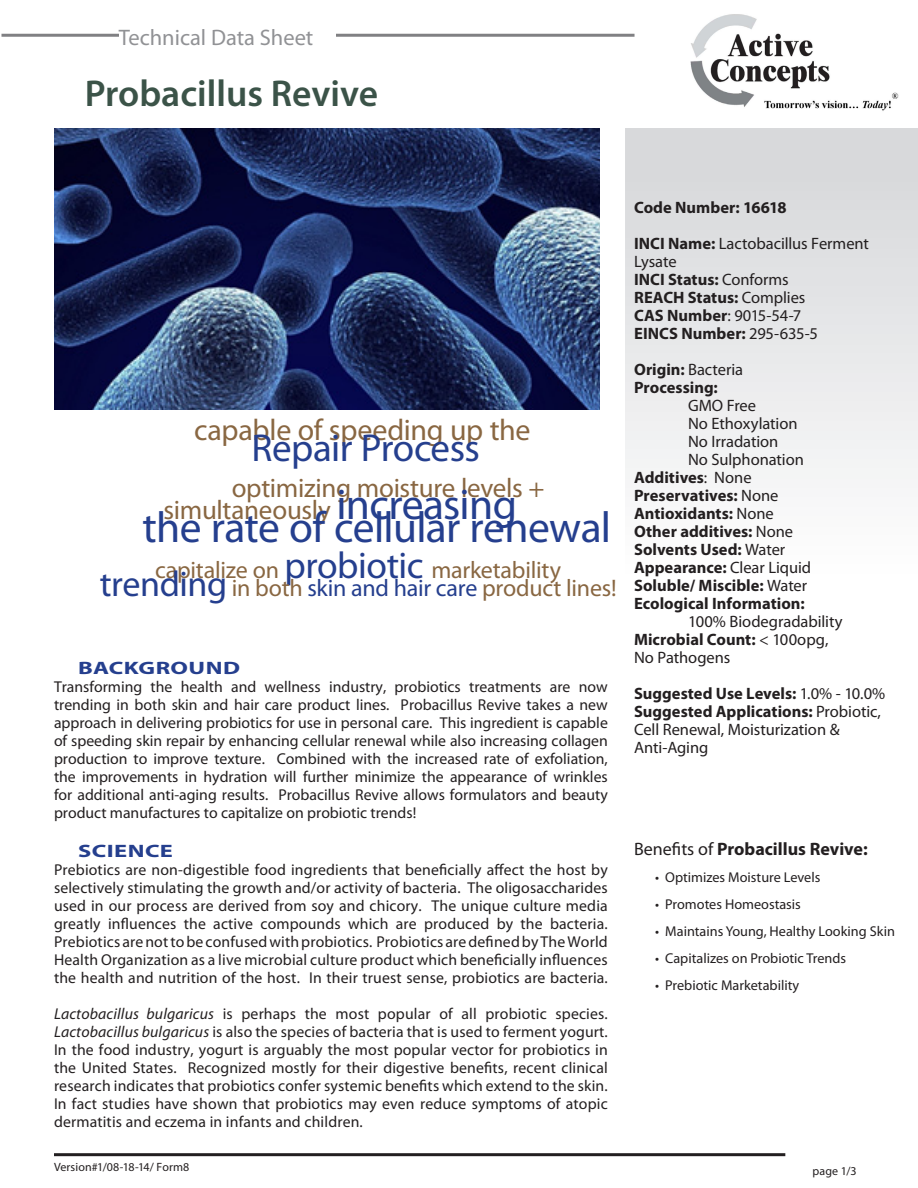
<style>
.page{position:relative;width:918px;height:1188px;background:#fff}
.page>*{position:absolute;margin:0;border:0;box-sizing:border-box;transform-origin:0 0}
.t1{font:43.5px "Myriad Pro";letter-spacing:-.015em;color:#253f8e}
.t2{font:39px "Myriad Pro";letter-spacing:-.015em;color:#253f8e}
.t3{font:600 37.5px "Myriad Pro";color:#3b5348}
.t4{font:30px "Myriad Pro";letter-spacing:-.01em;color:#896742}
.t5{font:27px "Myriad Pro";letter-spacing:-.01em;color:#896742}
.t6{font:24px "Myriad Pro";letter-spacing:-.01em;color:#896742}
.t7{font:22.5px "Myriad Pro";color:#919295}
.t8{font:700 18px "Myriad Pro";color:#231f20}
.t9{font:700 18px "Myriad Pro";letter-spacing:.015em;color:#253f8e;scale:1.36 1}
.t10{font:700 16.5px "Myriad Pro";color:#231f20}
.t11{font:16.5px/18px "Myriad Pro";letter-spacing:-.005em;color:#231f20}
.t12{font:15.75px/18px "Myriad Pro";letter-spacing:.01em;color:#231f20;text-align:justify}
.t13{font:14.25px "Myriad Pro";color:#231f20}
.t14{font:12px "Myriad Pro";letter-spacing:.01em;color:#231f20}
.s1{font-size:43.5px;color:#253f8e}
.s2{font-size:37.5px;color:#253f8e}
.s3{font-size:36px;color:#253f8e}
.s4{color:#253f8e}
.s5{font-style:italic}
.s6{font-weight:700}
.s7{font-weight:400}
</style>
<div class="page">
<div style="left:30px;top:128px;width:888px;height:451px;background:linear-gradient(to bottom,#d4d6d8,#fefefe)"></div>
<div style="left:1px;top:60px;width:623px;height:1119px;background:#fff;border-radius:26px"></div>
<hr style="left:2px;top:34px;width:633px;height:3px;background:#808083">
<div style="left:119px;top:28px;width:217px;height:31px;background:#fff"></div>
<img style="left:690px;top:14px;width:209px;height:97px">
<hr style="left:54px;top:1153px;width:731px;height:3px;background:#231f20">
<img style="left:54px;top:128px;width:546px;height:281px">
<p class="t7" style="left:119px;top:23px;width:196px">Technical Data Sheet</p>
<p class="t3" style="left:85px;top:69px;width:295px">Probacillus Revive</p>
<p class="t4" style="left:194px;top:411px;width:338px">capable of speeding up the</p>
<p class="t2" style="left:251px;top:424px;width:230px">Repair Process</p>
<p class="t5" style="left:232px;top:471px;width:314px">optimizing moisture levels +</p>
<p class="t5" style="left:164px;top:494px;width:355px">simultaneously <span class="s1">increasing</span></p>
<p class="t1" style="left:142px;top:501px;width:470px">the rate of cellular renewal</p>
<p class="t6" style="left:155px;top:555px;width:407px">capitalize on <span class="s2">probiotic</span> marketability</p>
<p class="t6" style="left:100px;top:573px;width:518px"><span class="s3">trending</span> in both <span class="s4">skin and hair care</span> product lines!</p>
<p class="t9" style="left:78px;top:656px;width:120px">BACKGROUND</p>
<p class="t12" style="left:54px;top:678px;width:555px">Transforming the health and wellness industry, probiotics treatments are now trending in both skin and hair care product lines. Probacillus Revive takes a new approach in delivering probiotics for use in personal care. This ingredient is capable of speeding skin repair by enhancing cellular renewal while also increasing collagen production to improve texture. Combined with the increased rate of exfoliation, the improvements in hydration will further minimize the appearance of wrinkles for additional anti-aging results. Probacillus Revive allows formulators and beauty product manufactures to capitalize on probiotic trends!</p>
<p class="t9" style="left:78px;top:839px;width:71px">SCIENCE</p>
<p class="t12" style="left:54px;top:861px;width:555px">Prebiotics are non-digestible food ingredients that beneficially affect the host by selectively stimulating the growth and/or activity of bacteria. The oligosaccharides used in our process are derived from soy and chicory. The unique culture media greatly influences the active compounds which are produced by the bacteria.<br>Prebiotics are not to be confused with probiotics. Probiotics are defined by The World Health Organization as a live microbial culture product which beneficially influences the health and nutrition of the host. In their truest sense, probiotics are bacteria.</p>
<p class="t12" style="left:54px;top:1005px;width:555px"><span class="s5">Lactobacillus bulgaricus</span> is perhaps the most popular of all probiotic species.<br><span class="s5">Lactobacillus bulgaricus</span> is also the species of bacteria that is used to ferment yogurt.<br>In the food industry, yogurt is arguably the most popular vector for probiotics in the United States. Recognized mostly for their digestive benefits, recent clinical research indicates that probiotics confer systemic benefits which extend to the skin.<br>In fact studies have shown that probiotics may even reduce symptoms of atopic dermatitis and eczema in infants and children.</p>
<p class="t14" style="left:54px;top:1160px;width:137px">Version#1/08-18-14/ Form8</p>
<p class="t10" style="left:634px;top:197px;width:154px">Code Number: 16618</p>
<p class="t11" style="left:634px;top:234px;width:236px"><span class="s6">INCI Name:</span> Lactobacillus Ferment<br>Lysate</p>
<p class="t10" style="left:634px;top:269px;width:156px">INCI Status: <span class="s7">Conforms</span></p>
<p class="t10" style="left:634px;top:287px;width:173px">REACH Status: <span class="s7">Complies</span></p>
<p class="t11" style="left:634px;top:306px;width:169px"><span class="s6">CAS Number</span>: 9015-54-7</p>
<p class="t10" style="left:634px;top:323px;width:185px">EINCS Number: <span class="s7">295-635-5</span></p>
<p class="t11" style="left:634px;top:360px;width:111px"><span class="s6">Origin:</span> Bacteria</p>
<p class="t10" style="left:634px;top:377px;width:85px">Processing:</p>
<p class="t11" style="left:688px;top:396px;width:70px">GMO Free</p>
<p class="t11" style="left:688px;top:414px;width:111px">No Ethoxylation</p>
<p class="t11" style="left:688px;top:432px;width:92px">No Irradation</p>
<p class="t11" style="left:688px;top:450px;width:117px">No Sulphonation</p>
<p class="t10" style="left:634px;top:467px;width:119px">Additives<span class="s7">: None</span></p>
<p class="t10" style="left:634px;top:485px;width:146px">Preservatives: <span class="s7">None</span></p>
<p class="t10" style="left:634px;top:503px;width:141px">Antioxidants: <span class="s7">None</span></p>
<p class="t10" style="left:634px;top:521px;width:161px">Other additives: <span class="s7">None</span></p>
<p class="t10" style="left:634px;top:539px;width:153px">Solvents Used: <span class="s7">Water</span></p>
<p class="t10" style="left:634px;top:557px;width:179px">Appearance: <span class="s7">Clear Liquid</span></p>
<p class="t10" style="left:634px;top:575px;width:175px">Soluble/ Miscible: <span class="s7">Water</span></p>
<p class="t10" style="left:634px;top:593px;width:172px">Ecological Information:</p>
<p class="t11" style="left:688px;top:612px;width:156px">100% Biodegradability</p>
<p class="t10" style="left:634px;top:629px;width:196px">Microbial Count: <span class="s7">&lt; 100opg,</span></p>
<p class="t11" style="left:634px;top:648px;width:98px">No Pathogens</p>
<p class="t10" style="left:634px;top:683px;width:253px">Suggested Use Levels: <span class="s7">1.0% - 10.0%</span></p>
<p class="t11" style="left:634px;top:702px;width:248px"><span class="s6">Suggested Applications:</span> Probiotic,<br>Cell Renewal, Moisturization &amp;</p>
<p class="t11" style="left:634px;top:738px;width:76px">Anti-Aging</p>
<p class="t8" style="left:634px;top:838px;width:235px"><span class="s7">Benefits of</span> Probacillus Revive:</p>
<p class="t13" style="left:655px;top:869px;width:167px">• Optimizes Moisture Levels</p>
<p class="t13" style="left:655px;top:896px;width:147px">• Promotes Homeostasis</p>
<p class="t13" style="left:655px;top:923px;width:241px">• Maintains Young, Healthy Looking Skin</p>
<p class="t13" style="left:655px;top:950px;width:192px">• Capitalizes on Probiotic Trends</p>
<p class="t13" style="left:655px;top:977px;width:146px">• Prebiotic Marketability</p>
<p class="t14" style="left:812px;top:1164px;width:46px">page 1/3</p>
</div>
